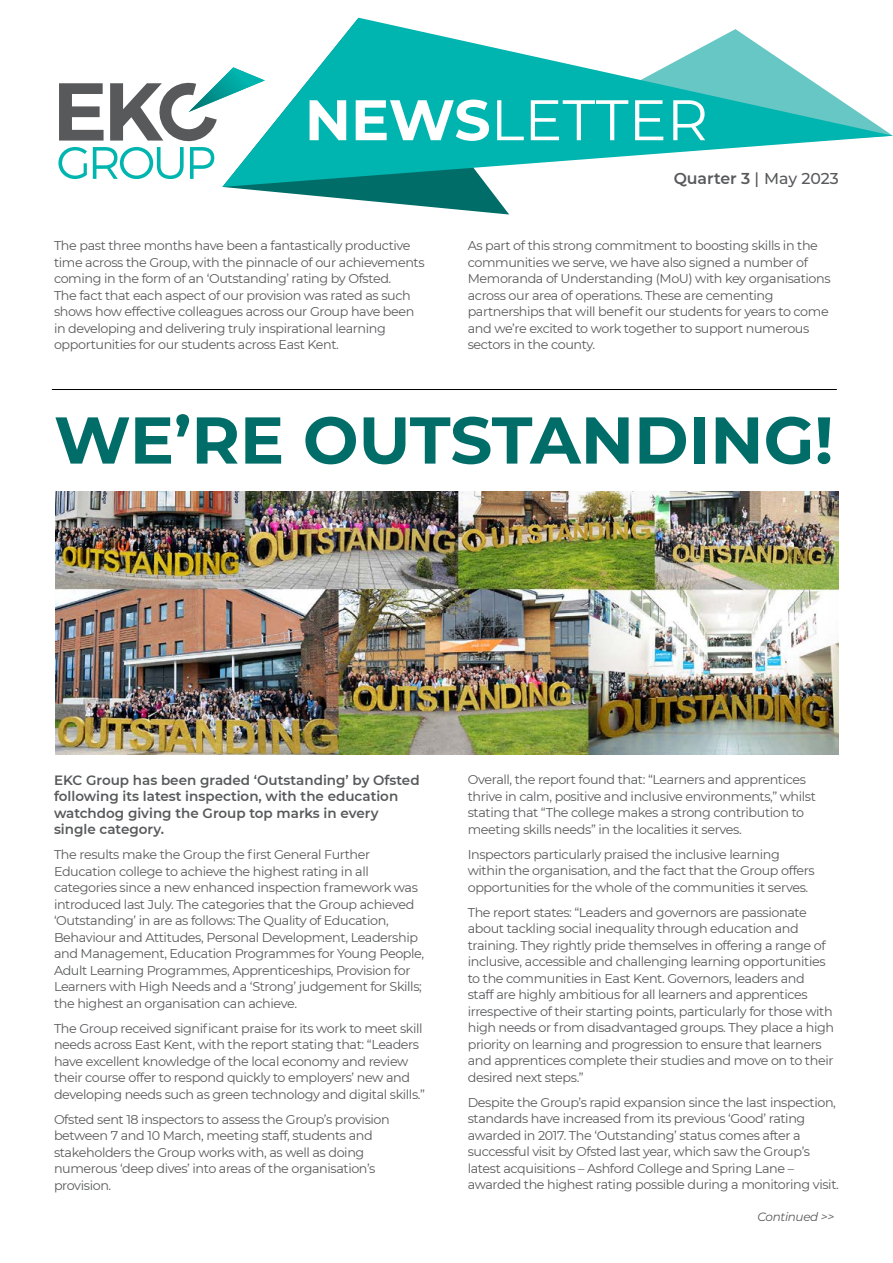
<style>
.page{position:relative;width:893px;height:1263px;background:#fff}
.page>*{position:absolute;margin:0;border:0;box-sizing:border-box;transform-origin:0 0}
.t1{font:700 66px "Montserrat";color:#006d69}
.t2{font:57.15px "Montserrat";color:#fff}
.t3{font:600 15.75px "Montserrat";color:#58595b}
.t4{font:600 13.5px/16.5px "Montserrat";color:#58595b}
.t5{font:12.75px/16.5px "Montserrat";letter-spacing:-.03em;color:#58595b}
.t6{font:italic 12px "Montserrat";letter-spacing:-.03em;color:#58595b}
.s1{font-weight:700}
.s2{font-weight:500}
</style>
<div class="page">
<svg style="left:224px;top:187px;width:285px;height:28px"></svg>
<svg style="left:222px;top:18px;width:671px;height:169px;fill:#00b5af"></svg>
<svg style="left:58px;top:67px;width:207px;height:112px"></svg>
<hr style="left:52px;top:389px;width:785px;height:1px;background:#000">
<img style="left:55px;top:491px;width:784px;height:264px">
<h2 class="t2" style="left:305px;top:81px;width:405px"><span class="s1">NEWS</span>LETTER</h2>
<p class="t3" style="left:674px;top:167px;width:167px">Quarter 3 <span class="s2">| May 2023</span></p>
<p class="t5" style="left:54px;top:237px;width:372px">The past three months have been a fantastically productive time across the Group, with the pinnacle of our achievements coming in the form of an ‘Outstanding’ rating by Ofsted.<br>The fact that each aspect of our provision was rated as such shows how effective colleagues across our Group have been in developing and delivering truly inspirational learning opportunities for our students across East Kent.</p>
<p class="t5" style="left:468px;top:237px;width:364px">As part of this strong commitment to boosting skills in the communities we serve, we have also signed a number of Memoranda of Understanding (MoU) with key organisations across our area of operations. These are cementing partnerships that will benefit our students for years to come and we’re excited to work together to support numerous sectors in the county.</p>
<h1 class="t1" style="left:54px;top:393px;width:781px">WE’RE OUTSTANDING!</h1>
<p class="t4" style="left:54px;top:771px;width:367px">EKC Group has been graded ‘Outstanding’ by Ofsted following its latest inspection, with the education watchdog giving the Group top marks in every single category.</p>
<p class="t5" style="left:54px;top:846px;width:372px">The results make the Group the first General Further Education college to achieve the highest rating in all categories since a new enhanced inspection framework was introduced last July. The categories that the Group achieved ‘Outstanding’ in are as follows: The Quality of Education, Behaviour and Attitudes, Personal Development, Leadership and Management, Education Programmes for Young People, Adult Learning Programmes, Apprenticeships, Provision for Learners with High Needs and a ‘Strong’ judgement for Skills; the highest an organisation can achieve.</p>
<p class="t5" style="left:54px;top:1020px;width:372px">The Group received significant praise for its work to meet skill needs across East Kent, with the report stating that: “Leaders have excellent knowledge of the local economy and review their course offer to respond quickly to employers’ new and developing needs such as green technology and digital skills.”</p>
<p class="t5" style="left:54px;top:1111px;width:337px">Ofsted sent 18 inspectors to assess the Group’s provision between 7 and 10 March, meeting staff, students and stakeholders the Group works with, as well as doing numerous ‘deep dives’ into areas of the organisation’s provision.</p>
<p class="t5" style="left:468px;top:771px;width:350px">Overall, the report found that: “Learners and apprentices thrive in calm, positive and inclusive environments,” whilst stating that “The college makes a strong contribution to meeting skills needs” in the localities it serves.</p>
<p class="t5" style="left:468px;top:845px;width:349px">Inspectors particularly praised the inclusive learning within the organisation, and the fact that the Group offers opportunities for the whole of the communities it serves.</p>
<p class="t5" style="left:468px;top:903px;width:368px">The report states: “Leaders and governors are passionate about tackling social inequality through education and training. They rightly pride themselves in offering a range of inclusive, accessible and challenging learning opportunities to the communities in East Kent. Governors, leaders and<br>staff are highly ambitious for all learners and apprentices irrespective of their starting points, particularly for those with high needs or from disadvantaged groups. They place a high priority on learning and progression to ensure that learners and apprentices complete their studies and move on to their desired next steps.”</p>
<p class="t5" style="left:468px;top:1093px;width:373px">Despite the Group’s rapid expansion since the last inspection, standards have increased from its previous ‘Good’ rating awarded in 2017. The ‘Outstanding’ status comes after a successful visit by Ofsted last year, which saw the Group’s latest acquisitions – Ashford College and Spring Lane – awarded the highest rating possible during a monitoring visit.</p>
<p class="t6" style="left:757px;top:1208px;width:78px">Continued &gt;&gt;</p>
</div>
